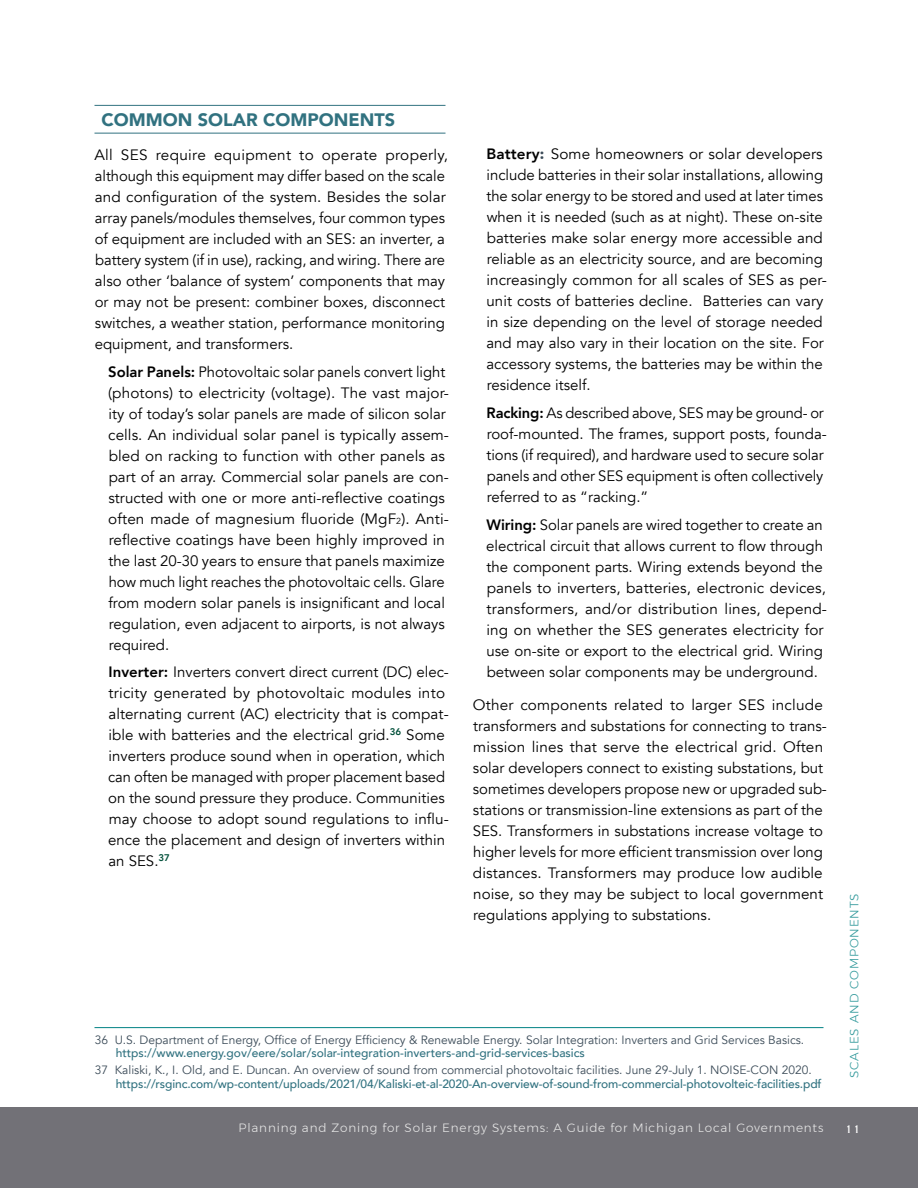
<style>
.page{position:relative;width:918px;height:1188px;background:#fff}
.page>*{position:absolute;margin:0;border:0;box-sizing:border-box;transform-origin:0 0}
.SubHEADER{font:900 18px "Avenir";color:#317280}
.INDENT-justified{font:15px/21px "Avenir";color:#000}
.Content-justified{font:15px/21px "Avenir";color:#000}
.t1{font:300 14.25px "Copperplate";color:#fff}
.Footnote{font:500 12px/13.5px "Avenir";letter-spacing:-.01em;color:#317280}
.Footnote-2{font:12px/13.5px "Avenir";color:#3c4c59}
.t2{font:300 12px "Montserrat";letter-spacing:.07em;color:#e6e6e6}
.t3{font:300 12px "Montserrat";letter-spacing:.07em;color:#339a9c}
.s1{font-weight:800}
.s2{font-size:8.7px}
.s3{font-weight:900;color:#3c4c59}
.s4{font-weight:500;color:#317280}
.s5{font-weight:400;color:#3c4c59}
</style>
<div class="page">
<div style="left:0;top:1108px;width:918px;height:80px;background:#727177"></div>
<hr style="left:94px;top:105px;width:352px;height:1px;background:#317280">
<hr style="left:94px;top:133px;width:352px;height:1px;background:#317280">
<hr style="left:95px;top:1027px;width:729px;height:1px;background:#008183">
<p class="SubHEADER" style="left:102px;top:104px;width:295px">COMMON SOLAR COMPONENTS</p>
<p class="Content-justified" style="left:94px;top:145px;width:355px">All SES require equipment to operate properly, although this equipment may differ based on the scale and configuration of the system. Besides the solar array panels/modules themselves, four common types of equipment are included with an SES: an inverter, a battery system (if in use), racking, and wiring. There are also other ‘balance of system’ components that may or may not be present: combiner boxes, disconnect switches, a weather station, performance monitoring equipment, and transformers.</p>
<p class="INDENT-justified" style="left:108px;top:361px;width:342px"><span class="s1">Solar Panels:</span> Photovoltaic solar panels convert light (photons) to electricity (voltage). The vast major&shy;ity of today’s solar panels are made of silicon solar cells. An individual solar panel is typically assem&shy;bled on racking to function with other panels as part of an array. Commercial solar panels are con&shy;structed with one or more anti-reflective coatings often made of magnesium fluoride (MgF<span class="s2">2</span>). Anti&shy;reflective coatings have been highly improved in the last 20-30 years to ensure that panels maximize how much light reaches the photovoltaic cells. Glare from modern solar panels is insignificant and local regulation, even adjacent to airports, is not always required.</p>
<p class="INDENT-justified" style="left:108px;top:662px;width:342px"><span class="s1">Inverter:</span> Inverters convert direct current (DC) elec&shy;tricity generated by photovoltaic modules into alternating current (AC) electricity that is compat&shy;ible with batteries and the electrical grid.<sup>36</sup> Some inverters produce sound when in operation, which can often be managed with proper placement based on the sound pressure they produce. Communities may choose to adopt sound regulations to influ&shy;ence the placement and design of inverters within an SES.<sup>37</sup></p>
<p class="INDENT-justified" style="left:486px;top:144px;width:342px"><span class="s1">Battery</span><span class="s3">:</span> Some homeowners or solar developers include batteries in their solar installations, allowing the solar energy to be stored and used at later times when it is needed (such as at night). These on-site batteries make solar energy more accessible and reliable as an electricity source, and are becoming increasingly common for all scales of SES as per&shy;unit costs of batteries decline. Batteries can vary in size depending on the level of storage needed and may also vary in their location on the site. For accessory systems, the batteries may be within the residence itself.</p>
<p class="INDENT-justified" style="left:487px;top:402px;width:342px"><span class="s1">Racking:</span> As described above, SES may be ground- or roof-mounted. The frames, support posts, founda&shy;tions (if required), and hardware used to secure solar panels and other SES equipment is often collectively referred to as “racking.”</p>
<p class="INDENT-justified" style="left:486px;top:514px;width:342px"><span class="s1">Wiring:</span> Solar panels are wired together to create an electrical circuit that allows current to flow through the component parts. Wiring extends beyond the panels to inverters, batteries, electronic devices, transformers, and/or distribution lines, depend&shy;ing on whether the SES generates electricity for use on-site or export to the electrical grid. Wiring between solar components may be underground.</p>
<p class="Content-justified" style="left:473px;top:695px;width:356px">Other components related to larger SES include transformers and substations for connecting to trans&shy;mission lines that serve the electrical grid. Often solar developers connect to existing substations, but sometimes developers propose new or upgraded sub&shy;stations or transmission-line extensions as part of the SES. Transformers in substations increase voltage to higher levels for more efficient transmission over long distances. Transformers may produce low audible noise, so they may be subject to local government regulations applying to substations.</p>
<p class="Footnote-2" style="left:116px;top:1033px;width:690px;text-indent:-21px">36 U.S. Department of Energy, Office of Energy Efficiency &amp; Renewable Energy. Solar Integration: Inverters and Grid Services Basics. <span class="s4">https://www.energy.gov/eere/solar/solar-integration-inverters-and-grid-services-basics</span></p>
<p class="Footnote" style="left:116px;top:1062px;width:707px;text-indent:-21px"><span class="s5">37 Kaliski, K., I. Old, and E. Duncan. An overview of sound from commercial photovoltaic facilities. June 29-July 1. NOISE-CON 2020. </span>https://rsginc.com/wp-content/uploads/2021/04/Kaliski-et-al-2020-An-overview-of-sound-from-commercial-photovolteic-facilities.pdf</p>
<p class="t3" style="left:845px;top:1078px;width:186px;rotate:-90deg">SCALES AND COMPONENTS</p>
<p class="t2" style="left:239px;top:1119px;width:586px">Planning and Zoning for Solar Energy Systems: A Guide for Michigan Local Governments</p>
<p class="t1" style="left:845px;top:1120px;width:18px">11</p>
</div>
